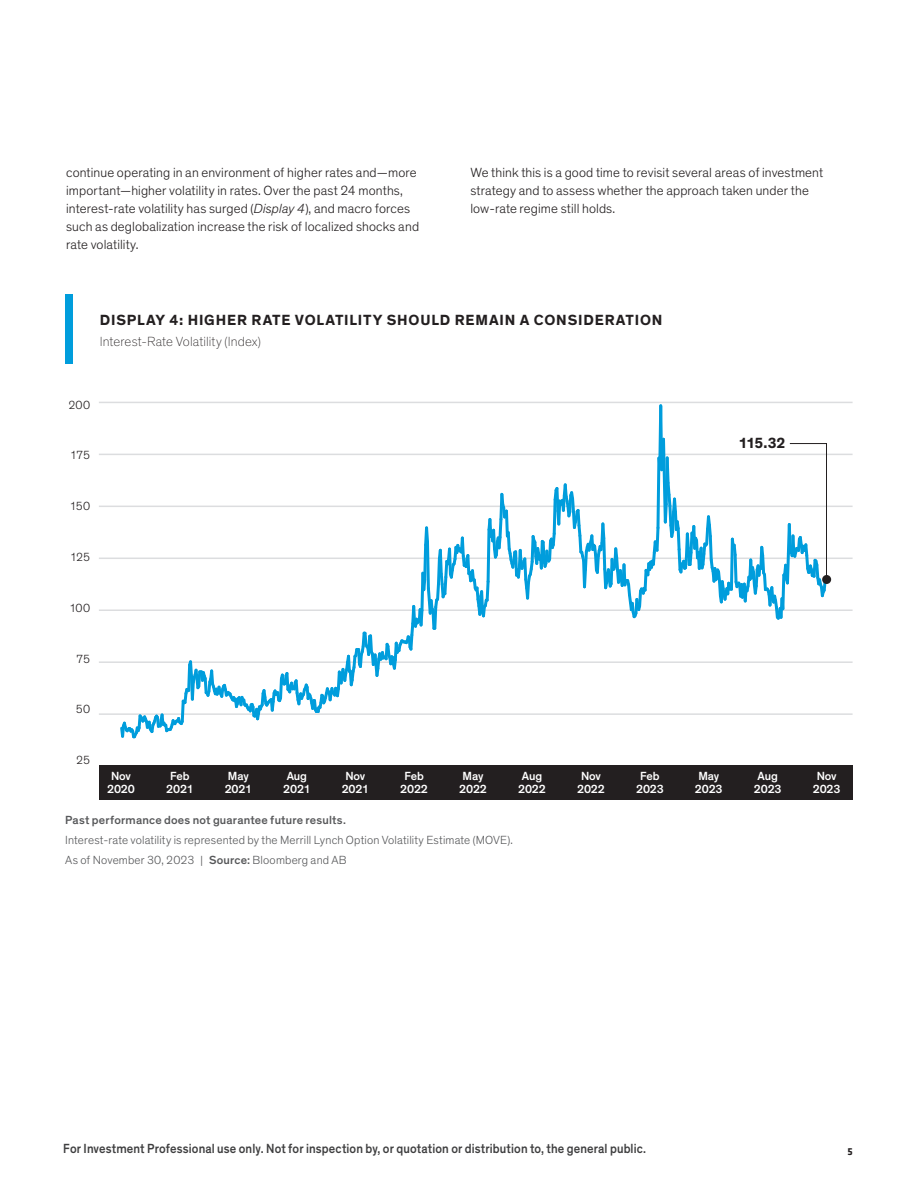
<style>
.page{position:relative;width:918px;height:1188px;background:#fff}
.page>*{position:absolute;margin:0;border:0;box-sizing:border-box;transform-origin:0 0}
.t1{font:700 15px "Theinhardt";letter-spacing:.055em;color:#231f20}
.t2{font:300 13.5px/18px "Theinhardt";letter-spacing:.01em;color:#231f20}
.t3{font:500 13.5px "Theinhardt";letter-spacing:.01em;color:#3e3e3f;scale:.9 1}
.t4{font:100 13.5px "Theinhardt";letter-spacing:.005em;color:#231f20}
.t5{font:300 12px/20.2px "Theinhardt";letter-spacing:.015em;color:#57585a}
.t6{font:500 12px/13.2px "Theinhardt";letter-spacing:-.015em;color:#fff;text-align:center}
.t7{font:500 12px "Theinhardt";letter-spacing:.015em;color:#57585a}
.t8{font:300 12px "Theinhardt";letter-spacing:-.015em;color:#231f20}
.t9{font:700 10.5px "Klavika";color:#231f20}
.s1{font-style:italic}
.s2{font-weight:500}
</style>
<div class="page">
<div style="left:65px;top:295px;width:8px;height:69px;background:#009ddc"></div>
<div style="left:99px;top:765px;width:754px;height:35px;background:#231f20"></div>
<hr style="left:99px;top:402px;width:754px;height:1px;background:#dcdddf">
<hr style="left:99px;top:713px;width:754px;height:2px;background:#dcdddf">
<hr style="left:99px;top:661px;width:754px;height:2px;background:#dcdddf">
<hr style="left:99px;top:609px;width:754px;height:2px;background:#dcdddf">
<hr style="left:99px;top:558px;width:754px;height:1px;background:#dcdddf">
<hr style="left:99px;top:506px;width:754px;height:1px;background:#dcdddf">
<hr style="left:99px;top:454px;width:754px;height:1px;background:#dcdddf">
<svg style="left:118px;top:404px;width:712px;height:335px"></svg>
<p class="t2" style="left:66px;top:164px;width:354px">continue operating in an environment of higher rates and—more important—higher volatility in rates. Over the past 24 months, interest-rate volatility has surged (<span class="s1">Display 4</span>), and macro forces such as deglobalization increase the risk of localized shocks and rate volatility.</p>
<p class="t2" style="left:470px;top:164px;width:354px">We think this is a good time to revisit several areas of investment strategy and to assess whether the approach taken under the low-rate regime still holds.</p>
<p class="t1" style="left:100px;top:310px;width:564px">DISPLAY 4: HIGHER RATE VOLATILITY SHOULD REMAIN A CONSIDERATION</p>
<p class="t4" style="left:100px;top:333px;width:163px">Interest-Rate Volatility (Index)</p>
<p class="t8" style="left:69px;top:398px;width:23px">200</p>
<p class="t8" style="left:70px;top:448px;width:22px">175</p>
<p class="t8" style="left:69px;top:499px;width:22px">150</p>
<p class="t8" style="left:70px;top:550px;width:22px">125</p>
<p class="t8" style="left:69px;top:601px;width:23px">100</p>
<p class="t8" style="left:76px;top:652px;width:15px">75</p>
<p class="t8" style="left:76px;top:702px;width:16px">50</p>
<p class="t8" style="left:76px;top:753px;width:15px">25</p>
<p class="t1" style="left:739px;top:434px;width:48px">115.32</p>
<p class="t6" style="left:107px;top:769px;width:29px">Nov<br>2020</p>
<p class="t6" style="left:166px;top:769px;width:29px">Feb<br>2021</p>
<p class="t6" style="left:225px;top:769px;width:29px;text-align:left">May<br>2021</p>
<p class="t6" style="left:283px;top:769px;width:29px;text-align:left">Aug<br>2021</p>
<p class="t6" style="left:342px;top:769px;width:29px">Nov<br>2021</p>
<p class="t6" style="left:400px;top:769px;width:29px">Feb<br>2022</p>
<p class="t6" style="left:459px;top:769px;width:29px;text-align:left">May<br>2022</p>
<p class="t6" style="left:518px;top:769px;width:29px">Aug<br>2022</p>
<p class="t6" style="left:577px;top:769px;width:29px">Nov<br>2022</p>
<p class="t6" style="left:636px;top:769px;width:29px">Feb<br>2023</p>
<p class="t6" style="left:695px;top:769px;width:29px;text-align:left">May<br>2023</p>
<p class="t6" style="left:754px;top:769px;width:29px">Aug<br>2023</p>
<p class="t6" style="left:813px;top:769px;width:29px">Nov<br>2023</p>
<p class="t7" style="left:65px;top:812px;width:282px">Past performance does not guarantee future results.</p>
<p class="t5" style="left:65px;top:830px;width:449px">Interest-rate volatility is represented by the Merrill Lynch Option Volatility Estimate (MOVE).<br>As of November 30, 2023 | <span class="s2">Source:</span> Bloomberg and AB</p>
<p class="t3" style="left:63px;top:1140px;width:649px">For Investment Professional use only. Not for inspection by, or quotation or distribution to, the general public.</p>
<p class="t9" style="left:847px;top:1144px;width:7px">5</p>
</div>
